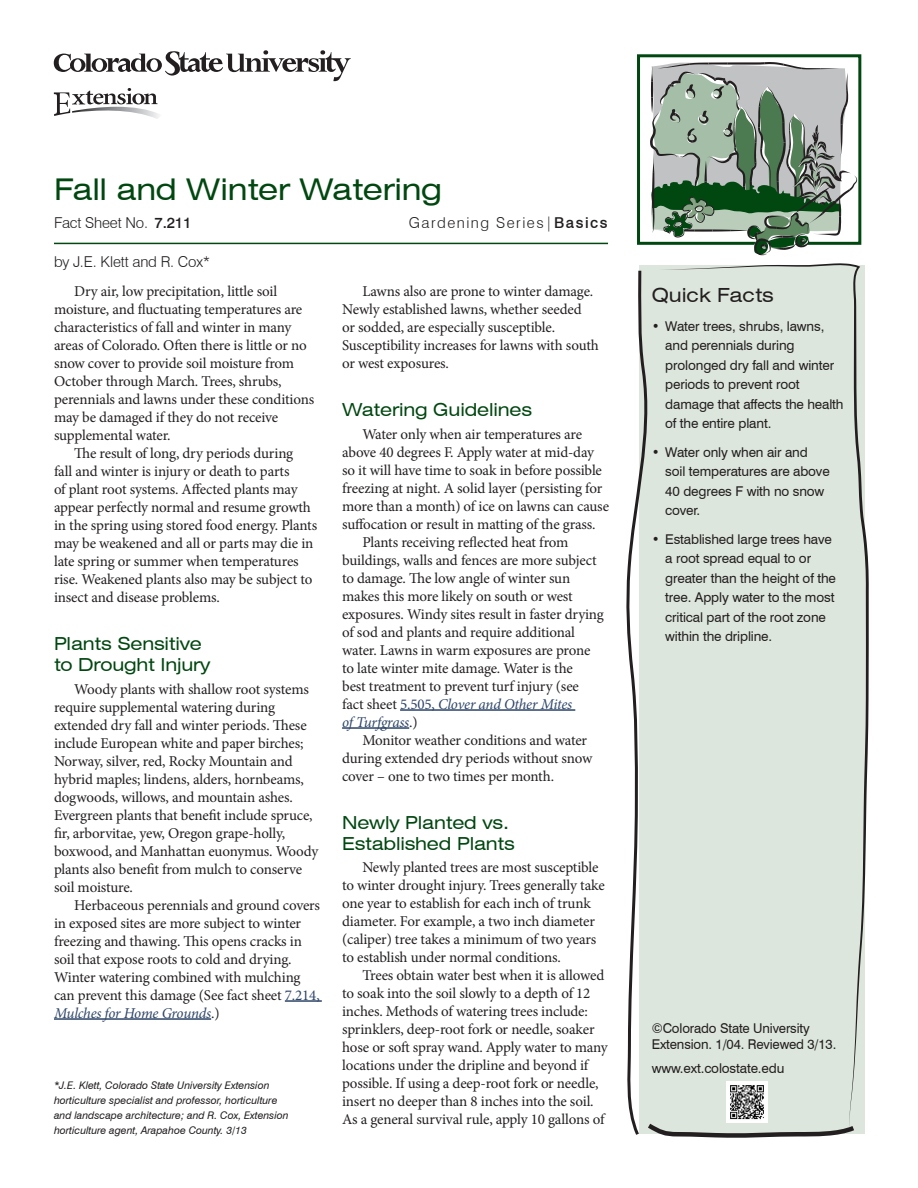
<style>
.page{position:relative;width:918px;height:1188px;background:#fff}
.page>*{position:absolute;margin:0;border:0;box-sizing:border-box;transform-origin:0 0}
.t1{font:expanded 30px "Swiss 721 BT";letter-spacing:-.01em;color:#004710}
.QF_subhead{font:expanded 19.5px "Swiss 721 BT";color:#231f20}
.subhead_1{font:expanded 18px/21px "Swiss 721 BT";letter-spacing:-.01em;color:#004710}
.body{font:15px/18px "Minion Pro";letter-spacing:-.01em;color:#231f20}
.author{font:300 15px "Swiss 721 BT";letter-spacing:-.01em;color:#231f20}
.author-2{font:300 15px "Swiss 721 BT";letter-spacing:.1em;color:#231f20}
.copyright{font:13.5px/19.5px "Swiss 721 BT";letter-spacing:-.01em;color:#231f20}
.author_info{font:italic 10.5px/15px "Swiss 721 BT";color:#231f20}
.s1{font-weight:500}
.s2{color:#2d4568}
.s3{font-style:italic;color:#2d4568}
</style>
<div class="page">
<svg style="left:54px;top:88px;width:105px;height:31px"></svg>
<svg style="left:54px;top:50px;width:297px;height:31px"></svg>
<hr style="left:54px;top:243px;width:554px;height:1px;background:#004710">
<div style="left:637px;top:54px;width:224px;height:191px;border:3px solid #004710"></div>
<svg style="left:659px;top:263px;width:210px;height:869px;fill:#dce6dc"></svg>
<svg style="left:626px;top:268px;width:233px;height:870px;background:#d9e2d9"></svg>
<svg style="left:650px;top:62px;width:207px;height:193px"></svg>
<hr style="left:285px;top:1000px;width:37px;height:2px;background:#2d4568">
<hr style="left:54px;top:1018px;width:157px;height:2px;background:#2d4568">
<hr style="left:400px;top:709px;width:175px;height:2px;background:#2d4568">
<hr style="left:342px;top:727px;width:67px;height:2px;background:#2d4568">
<img style="left:727px;top:1082px;width:40px;height:41px">
<p class="t1" style="left:54px;top:171px;width:390px">Fall and Winter Watering</p>
<p class="author" style="left:54px;top:214px;width:139px">Fact Sheet No. <span class="s1">7.211</span></p>
<p class="author-2" style="left:409px;top:214px;width:200px">Gardening Series|<span class="s1">Basics</span></p>
<p class="author" style="left:54px;top:253px;width:158px">by J.E. Klett and R. Cox*</p>
<p class="body" style="left:54px;top:282px;width:262px;text-indent:20px">Dry air, low precipitation, little soil moisture, and fluctuating temperatures are characteristics of fall and winter in many areas of Colorado. Often there is little or no snow cover to provide soil moisture from October through March. Trees, shrubs, perennials and lawns under these conditions may be damaged if they do not receive supplemental water.</p>
<p class="body" style="left:54px;top:444px;width:265px;text-indent:20px">The result of long, dry periods during<br>fall and winter is injury or death to parts<br>of plant root systems. Affected plants may appear perfectly normal and resume growth in the spring using stored food energy. Plants may be weakened and all or parts may die in late spring or summer when temperatures rise. Weakened plants also may be subject to insect and disease problems.</p>
<p class="subhead_1" style="left:54px;top:633px;width:158px">Plants Sensitive to Drought Injury</p>
<p class="body" style="left:54px;top:680px;width:266px;text-indent:20px">Woody plants with shallow root systems require supplemental watering during extended dry fall and winter periods. These include European white and paper birches; Norway, silver, red, Rocky Mountain and hybrid maples; lindens, alders, hornbeams, dogwoods, willows, and mountain ashes.<br>Evergreen plants that benefit include spruce, fir, arborvitae, yew, Oregon grape-holly, boxwood, and Manhattan euonymus. Woody plants also benefit from mulch to conserve soil moisture.</p>
<p class="body" style="left:54px;top:896px;width:268px;text-indent:20px">Herbaceous perennials and ground covers in exposed sites are more subject to winter freezing and thawing. This opens cracks in soil that expose roots to cold and drying.<br>Winter watering combined with mulching can prevent this damage (See fact sheet <span class="s2">7.214, </span><span class="s3">Mulches for Home Grounds</span>.)</p>
<p class="author_info" style="left:54px;top:1078px;width:236px">*J.E. Klett, Colorado State University Extension horticulture specialist and professor, horticulture and landscape architecture; and R. Cox, Extension horticulture agent, Arapahoe County. 3/13</p>
<p class="body" style="left:342px;top:282px;width:258px;text-indent:20px">Lawns also are prone to winter damage.<br>Newly established lawns, whether seeded<br>or sodded, are especially susceptible.<br>Susceptibility increases for lawns with south or west exposures.</p>
<p class="subhead_1" style="left:342px;top:399px;width:191px">Watering Guidelines</p>
<p class="body" style="left:342px;top:425px;width:269px;text-indent:20px">Water only when air temperatures are above 40 degrees F. Apply water at mid-day so it will have time to soak in before possible freezing at night. A solid layer (persisting for more than a month) of ice on lawns can cause suffocation or result in matting of the grass.</p>
<p class="body" style="left:342px;top:533px;width:263px;text-indent:20px">Plants receiving reflected heat from buildings, walls and fences are more subject to damage. The low angle of winter sun makes this more likely on south or west exposures. Windy sites result in faster drying of sod and plants and require additional water. Lawns in warm exposures are prone to late winter mite damage. Water is the<br>best treatment to prevent turf injury (see fact sheet <span class="s2">5.505,</span> <span class="s3">Clover and Other Mites<br>of Turfgrass</span>.)</p>
<p class="body" style="left:342px;top:731px;width:252px;text-indent:20px">Monitor weather conditions and water during extended dry periods without snow cover – one to two times per month.</p>
<p class="subhead_1" style="left:342px;top:812px;width:174px">Newly Planted vs.<br>Established Plants</p>
<p class="body" style="left:342px;top:858px;width:264px;text-indent:20px">Newly planted trees are most susceptible to winter drought injury. Trees generally take one year to establish for each inch of trunk diameter. For example, a two inch diameter (caliper) tree takes a minimum of two years to establish under normal conditions.</p>
<p class="body" style="left:342px;top:966px;width:267px;text-indent:20px">Trees obtain water best when it is allowed to soak into the soil slowly to a depth of 12 inches. Methods of watering trees include: sprinklers, deep-root fork or needle, soaker hose or soft spray wand. Apply water to many locations under the dripline and beyond if possible. If using a deep-root fork or needle, insert no deeper than 8 inches into the soil.<br>As a general survival rule, apply 10 gallons of</p>
<p class="QF_subhead" style="left:652px;top:283px;width:124px">Quick Facts</p>
<p class="copyright" style="left:665px;top:316px;width:180px;text-indent:-14px">• Water trees, shrubs, lawns, and perennials during prolonged dry fall and winter periods to prevent root damage that affects the health of the entire plant.</p>
<p class="copyright" style="left:665px;top:442px;width:166px;text-indent:-14px">• Water only when air and soil temperatures are above<br>40 degrees F with no snow cover.</p>
<p class="copyright" style="left:665px;top:529px;width:172px;text-indent:-14px">• Established large trees have a root spread equal to or greater than the height of the tree. Apply water to the most critical part of the root zone within the dripline.</p>
<p class="copyright" style="left:652px;top:1020px;width:186px;line-height:16.5px">©Colorado State University<br>Extension. 1/04. Reviewed 3/13.</p>
<p class="copyright" style="left:652px;top:1058px;width:134px">www.ext.colostate.edu</p>
</div>
